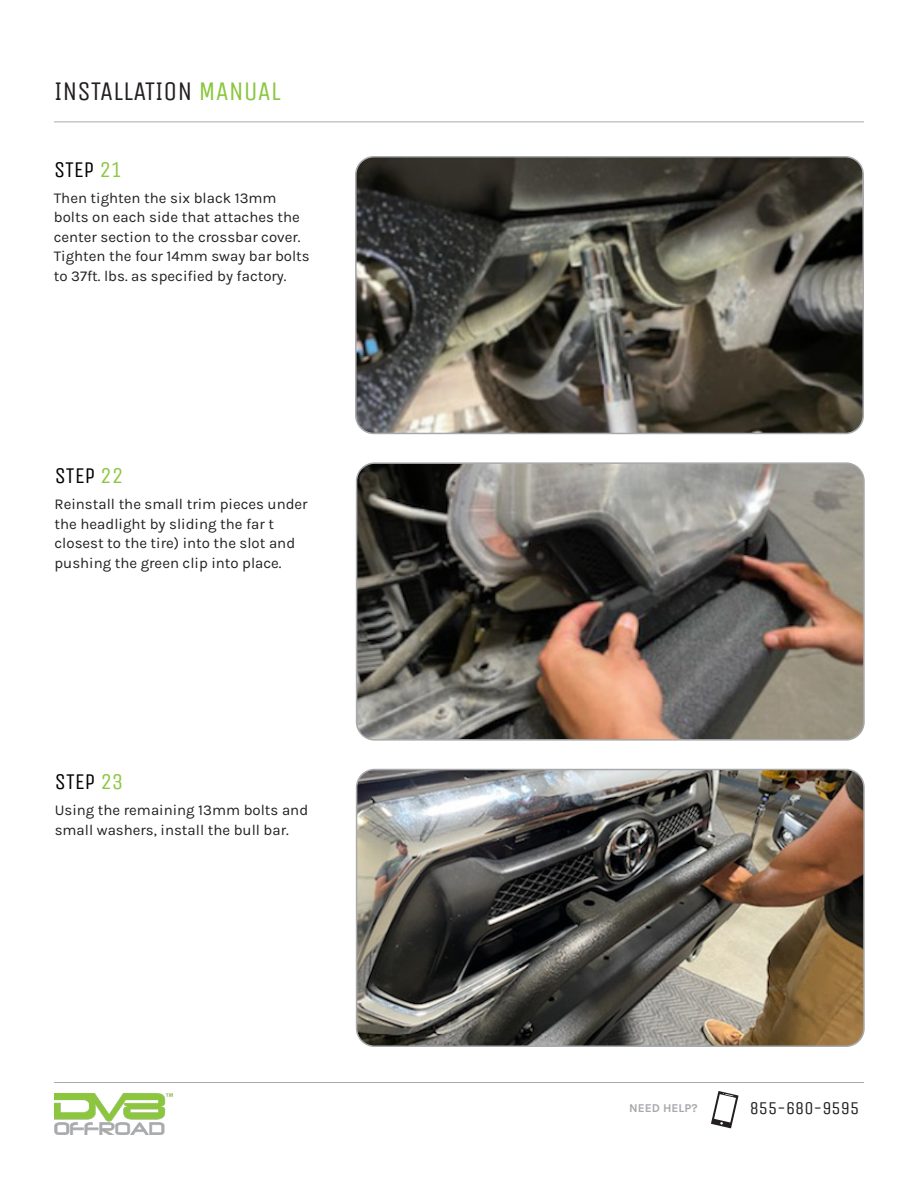
<style>
.page{position:relative;width:918px;height:1188px;background:#fff}
.page>*{position:absolute;margin:0;border:0;box-sizing:border-box;transform-origin:0 0}
.t1{font:27px "Unica One";color:#231f20}
.t2{font:22.5px "Unica One";color:#010101}
.t3{font:18px "Unica One";color:#231f20}
.t4{font:15px/19.5px "Karla";color:#231f20}
.t5{font:12px "Karla";color:#a8a9ad}
.s1{color:#8bc63e}
</style>
<div class="page">
<hr style="left:54px;top:122px;width:810px;height:1px;background:#a8a9ad">
<img style="left:54px;top:1093px;width:119px;height:41px">
<hr style="left:54px;top:1082px;width:810px;height:1px;background:#a8a9ad">
<svg style="left:711px;top:1091px;width:28px;height:37px"></svg>
<img style="left:358px;top:159px;width:505px;height:274px">
<div style="left:355px;top:156px;width:509px;height:278px;border:2px solid #a8a9ad;border-radius:18px"></div>
<img style="left:359px;top:465px;width:503px;height:273px">
<div style="left:356px;top:462px;width:509px;height:279px;border:2px solid #a8a9ad;border-radius:18px"></div>
<img style="left:357px;top:770px;width:505px;height:276px">
<div style="left:356px;top:769px;width:509px;height:278px;border:2px solid #a8a9ad;border-radius:18px"></div>
<p class="t1" style="left:54px;top:76px;width:228px">INSTALLATION <span class="s1">MANUAL</span></p>
<p class="t2" style="left:54px;top:156px;width:70px">STEP <span class="s1">21</span></p>
<p class="t4" style="left:54px;top:187px;width:258px">Then tighten the six black 13mm bolts on each side that attaches the center section to the crossbar cover.<br>Tighten the four 14mm sway bar bolts to 37ft. lbs. as specified by factory.</p>
<p class="t2" style="left:55px;top:462px;width:70px">STEP <span class="s1">22</span></p>
<p class="t4" style="left:55px;top:494px;width:255px">Reinstall the small trim pieces under the headlight by sliding the far t closest to the tire) into the slot and pushing the green clip into place.</p>
<p class="t2" style="left:55px;top:769px;width:70px">STEP <span class="s1">23</span></p>
<p class="t4" style="left:55px;top:800px;width:255px">Using the remaining 13mm bolts and small washers, install the bull bar.</p>
<p class="t5" style="left:629px;top:1100px;width:70px">NEED HELP?</p>
<p class="t3" style="left:750px;top:1097px;width:111px">855-680-9595</p>
</div>
